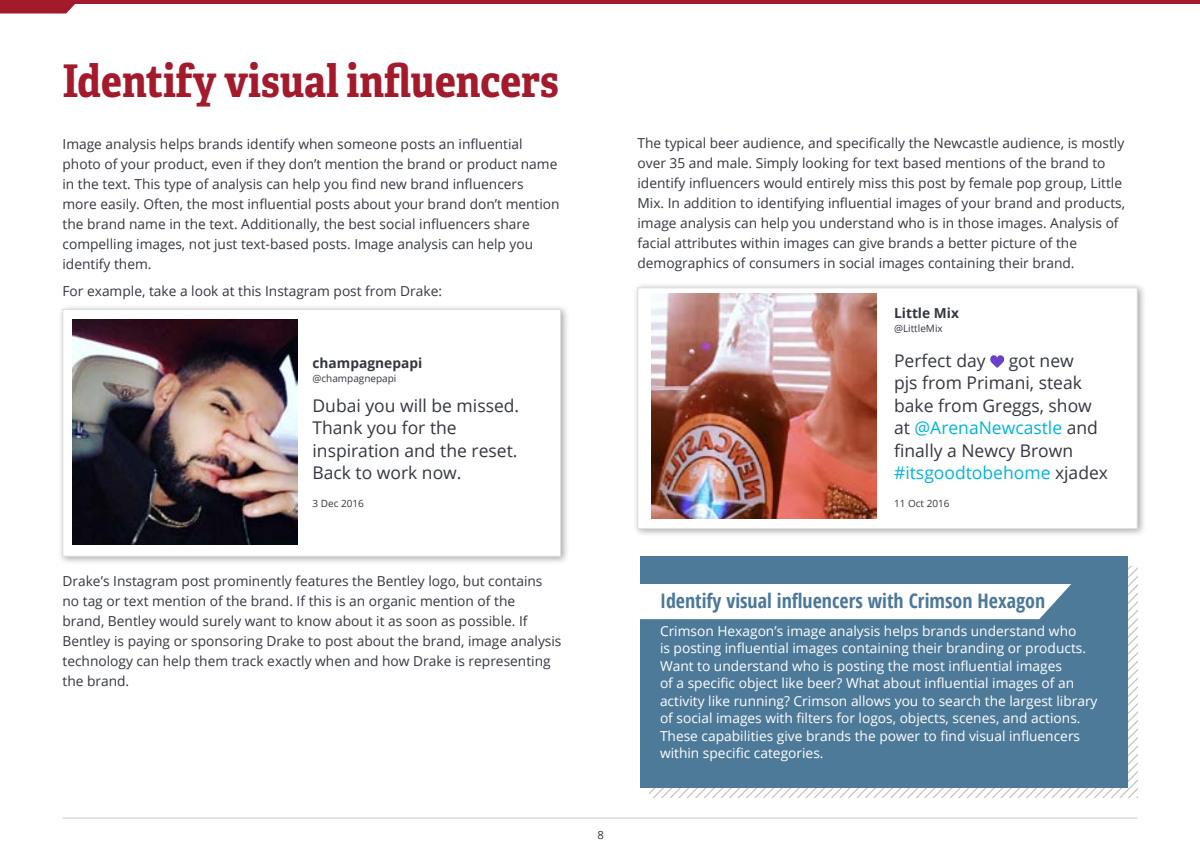
<style>
.page{position:relative;width:1200px;height:850px;background:#fff}
.page>*{position:absolute;margin:0;border:0;box-sizing:border-box;transform-origin:0 0}
.t1{font:700 45px "Adelle Condensed";color:#a31a2d}
.t2{font:700 condensed 20px "Open Sans";color:#4b7899}
.t3{font:17.5px/22.5px "Open Sans";color:#343741}
.t4{font:13.75px/20px "Open Sans";color:#343741}
.t5{font:13.75px/17.5px "Open Sans";color:#fff}
.t6{font:700 13.75px "Open Sans";color:#343741}
.t7{font:11.25px "Open Sans";color:#343741}
.t8{font:10px "Open Sans";color:#343741}
.s1{color:#00b3db}
</style>
<div class="page">
<svg style="left:0;top:4px;width:75px;height:9px"></svg>
<hr style="left:0;top:0;width:1200px;height:4px;background:#a31a2d">
<hr style="left:62px;top:818px;width:1076px;height:1px;background:#d6d7d9">
<svg style="left:650px;top:566px;width:488px;height:231px"></svg>
<div style="left:640px;top:557px;width:488px;height:231px;background:#4e7a99"></div>
<div style="left:640px;top:584px;width:431px;height:35px;background:#fff"></div>
<div style="left:58px;top:304px;width:511px;height:261px;background:#000;opacity:.35"></div>
<div style="left:62px;top:309px;width:499px;height:248px;background:#fff;border:1px solid #ddddde"></div>
<img style="left:73px;top:319px;width:225px;height:225px">
<div style="left:633px;top:283px;width:513px;height:255px;background:#000;opacity:.35"></div>
<div style="left:638px;top:288px;width:500px;height:241px;background:#fff;border:1px solid #ddddde"></div>
<img style="left:651px;top:293px;width:225px;height:225px">
<svg style="left:990px;top:355px;width:15px;height:13px"></svg>
<h1 class="t1" style="left:62px;top:48px;width:498px">Identify visual influencers</h1>
<p class="t4" style="left:62px;top:134px;width:499px">Image analysis helps brands identify when someone posts an influential photo of your product, even if they don’t mention the brand or product name in the text. This type of analysis can help you find new brand influencers more easily. Often, the most influential posts about your brand don’t mention the brand name in the text. Additionally, the best social influencers share compelling images, not just text-based posts. Image analysis can help you identify them.</p>
<p class="t4" style="left:62px;top:281px;width:381px">For example, take a look at this Instagram post from Drake:</p>
<p class="t6" style="left:312px;top:353px;width:111px">champagnepapi</p>
<p class="t8" style="left:312px;top:371px;width:86px">@champagnepapi</p>
<p class="t3" style="left:312px;top:394px;width:208px">Dubai you will be missed.<br>Thank you for the inspiration and the reset.<br>Back to work now.</p>
<p class="t8" style="left:312px;top:496px;width:53px">3 Dec 2016</p>
<p class="t4" style="left:62px;top:570px;width:501px">Drake’s Instagram post prominently features the Bentley logo, but contains no tag or text mention of the brand. If this is an organic mention of the<br>brand, Bentley would surely want to know about it as soon as possible. If Bentley is paying or sponsoring Drake to post about the brand, image analysis technology can help them track exactly when and how Drake is representing the brand.</p>
<p class="t4" style="left:637px;top:133px;width:489px">The typical beer audience, and specifically the Newcastle audience, is mostly over 35 and male. Simply looking for text based mentions of the brand to identify influencers would entirely miss this post by female pop group, Little Mix. In addition to identifying influential images of your brand and products, image analysis can help you understand who is in those images. Analysis of facial attributes within images can give brands a better picture of the demographics of consumers in social images containing their brand.</p>
<p class="t6" style="left:894px;top:303px;width:66px">Little Mix</p>
<p class="t8" style="left:894px;top:321px;width:50px">@LittleMix</p>
<p class="t3" style="left:894px;top:349px;width:93px">Perfect day</p>
<p class="t3" style="left:894px;top:349px;width:215px;text-indent:115px">got new<br>pjs from Primani, steak bake from Greggs, show at <span class="s1">@ArenaNewcastle</span> and finally a Newcy Brown <span class="s1">#itsgoodtobehome</span> xjadex</p>
<p class="t8" style="left:894px;top:496px;width:57px">11 Oct 2016</p>
<p class="t7" style="left:597px;top:827px;width:8px">8</p>
<h2 class="t2" style="left:660px;top:587px;width:387px">Identify visual influencers with Crimson Hexagon</h2>
<p class="t5" style="left:660px;top:622px;width:439px">Crimson Hexagon’s image analysis helps brands understand who<br>is posting influential images containing their branding or products.<br>Want to understand who is posting the most influential images<br>of a specific object like beer? What about influential images of an activity like running? Crimson allows you to search the largest library of social images with filters for logos, objects, scenes, and actions.<br>These capabilities give brands the power to find visual influencers within specific categories.</p>
</div>
